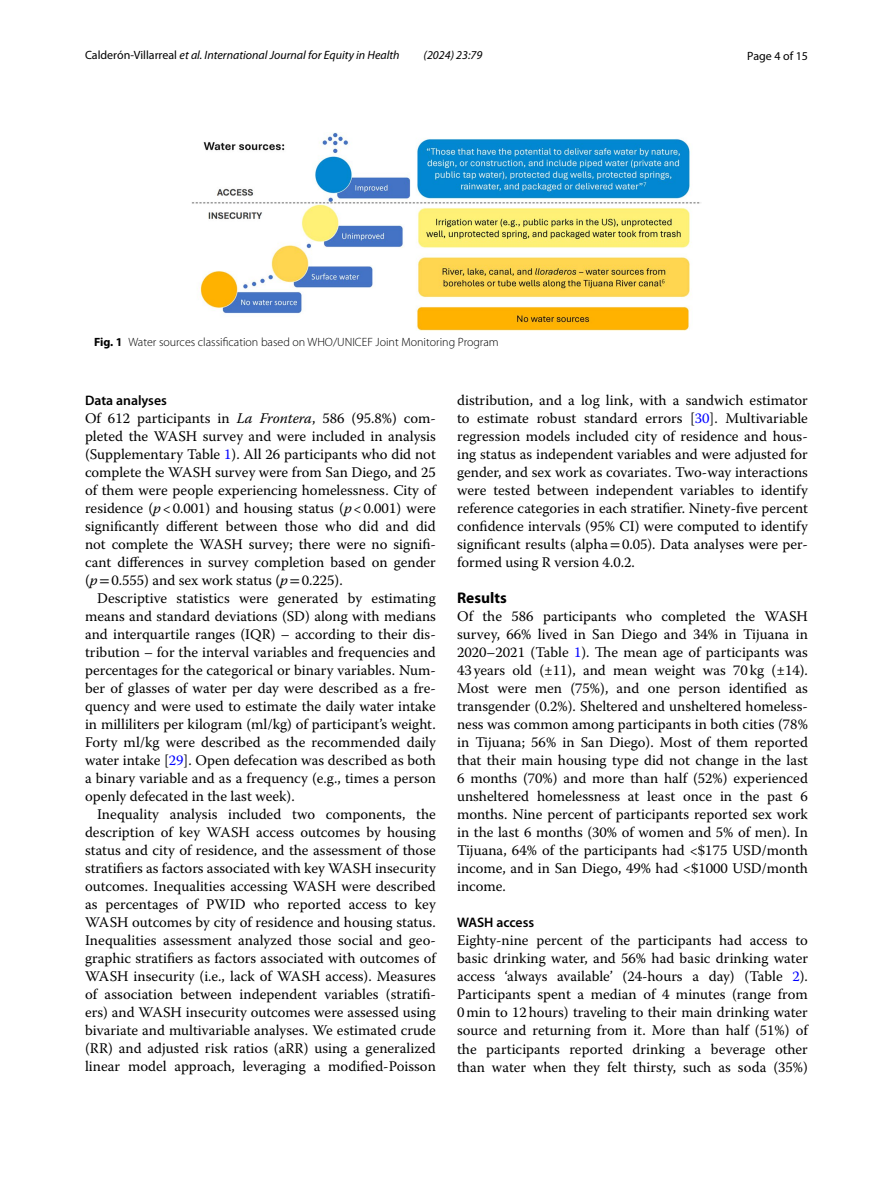
<style>
.page{position:relative;width:893px;height:1187px;background:#fff}
.page>*{position:absolute;margin:0;border:0;box-sizing:border-box;transform-origin:0 0}
.t1{font:700 15.45px "Myriad Pro";color:#000}
.t2{font:14.7px/18px "Warnock Pro";color:#000;text-align:justify}
.t3{font:600 13.8px "Myriad Pro";color:#000}
.t4{font:italic 12px "Myriad Pro";color:#000}
.t5{font:300 12px "Myriad Pro";color:#000}
.t6{font:12px "Myriad Pro";color:#000}
.s1{font-style:normal}
.s2{font-weight:700}
.s3{font-style:italic}
.s4{color:#00f}
.s5{font-family:"STIX"}
</style>
<div class="page">
<img style="left:191px;top:133px;width:510px;height:198px">
<p class="t4" style="left:85px;top:48px;width:316px"><span class="s1">Calderón‑Villarreal</span> et al. International Journal for Equity in Health</p>
<p class="t4" style="left:424px;top:48px;width:60px">(2024) 23:79</p>
<p class="t6" style="left:747px;top:48px;width:62px">Page 4 of 15</p>
<p class="t5" style="left:94px;top:335px;width:406px"><span class="s2">Fig. 1</span> Water sources classification based on WHO/UNICEF Joint Monitoring Program</p>
<p class="t3" style="left:85px;top:391px;width:83px">Data analyses</p>
<p class="t2" style="left:85px;top:408px;width:352px">Of 612 participants in <span class="s3">La Frontera</span>, 586 (95.8%) com&shy;pleted the WASH survey and were included in analysis (Supplementary Table <span class="s4">1</span>). All 26 participants who did not complete the WASH survey were from San Diego, and 25 of them were people experiencing homelessness. City of residence (<span class="s3">p</span>&lt;0.001) and housing status (<span class="s3">p</span>&lt;0.001) were significantly different between those who did and did not complete the WASH survey; there were no signifi&shy;cant differences in survey completion based on gender (<span class="s3">p</span><span class="s5">=</span>0.555) and sex work status (<span class="s3">p</span><span class="s5">=</span>0.225).</p>
<p class="t2" style="left:85px;top:588px;width:352px;text-indent:12px">Descriptive statistics were generated by estimating means and standard deviations (SD) along with medians and interquartile ranges (IQR) – according to their dis&shy;tribution – for the interval variables and frequencies and percentages for the categorical or binary variables. Num&shy;ber of glasses of water per day were described as a fre&shy;quency and were used to estimate the daily water intake in milliliters per kilogram (ml/kg) of participant’s weight.<br>Forty ml/kg were described as the recommended daily water intake [<span class="s4">29</span>]. Open defecation was described as both a binary variable and as a frequency (e.g., times a person openly defecated in the last week).</p>
<p class="t2" style="left:85px;top:804px;width:352px;text-indent:12px">Inequality analysis included two components, the description of key WASH access outcomes by housing status and city of residence, and the assessment of those stratifiers as factors associated with key WASH insecurity outcomes. Inequalities accessing WASH were described as percentages of PWID who reported access to key WASH outcomes by city of residence and housing status.<br>Inequalities assessment analyzed those social and geo&shy;graphic stratifiers as factors associated with outcomes of WASH insecurity (i.e., lack of WASH access). Measures of association between independent variables (stratifi&shy;ers) and WASH insecurity outcomes were assessed using bivariate and multivariable analyses. We estimated crude (RR) and adjusted risk ratios (aRR) using a generalized linear model approach, leveraging a modified-Poisson</p>
<p class="t2" style="left:457px;top:391px;width:352px">distribution, and a log link, with a sandwich estimator to estimate robust standard errors [<span class="s4">30</span>]. Multivariable regression models included city of residence and hous&shy;ing status as independent variables and were adjusted for gender, and sex work as covariates. Two-way interactions were tested between independent variables to identify reference categories in each stratifier. Ninety-five percent confidence intervals (95% CI) were computed to identify significant results (alpha<span class="s5">=</span>0.05). Data analyses were per&shy;formed using R version 4.0.2.</p>
<p class="t1" style="left:457px;top:588px;width:51px">Results</p>
<p class="t2" style="left:457px;top:607px;width:352px">Of the 586 participants who completed the WASH survey, 66% lived in San Diego and 34% in Tijuana in 2020–2021 (Table <span class="s4">1</span>). The mean age of participants was 43years old (±11), and mean weight was 70 kg (±14).<br>Most were men (75%), and one person identified as transgender (0.2%). Sheltered and unsheltered homeless&shy;ness was common among participants in both cities (78% in Tijuana; 56% in San Diego). Most of them reported that their main housing type did not change in the last 6 months (70%) and more than half (52%) experienced unsheltered homelessness at least once in the past 6 months. Nine percent of participants reported sex work in the last 6 months (30% of women and 5% of men). In Tijuana, 64% of the participants had &lt;$175 USD/month income, and in San Diego, 49% had &lt;$1000 USD/month income.</p>
<p class="t3" style="left:457px;top:914px;width:79px">WASH access</p>
<p class="t2" style="left:457px;top:931px;width:352px">Eighty-nine percent of the participants had access to basic drinking water, and 56% had basic drinking water access ‘always available’ (24-hours a day) (Table <span class="s4">2</span>).<br>Participants spent a median of 4 minutes (range from 0min to 12hours) traveling to their main drinking water source and returning from it. More than half (51%) of the participants reported drinking a beverage other than water when they felt thirsty, such as soda (35%)</p>
</div>
